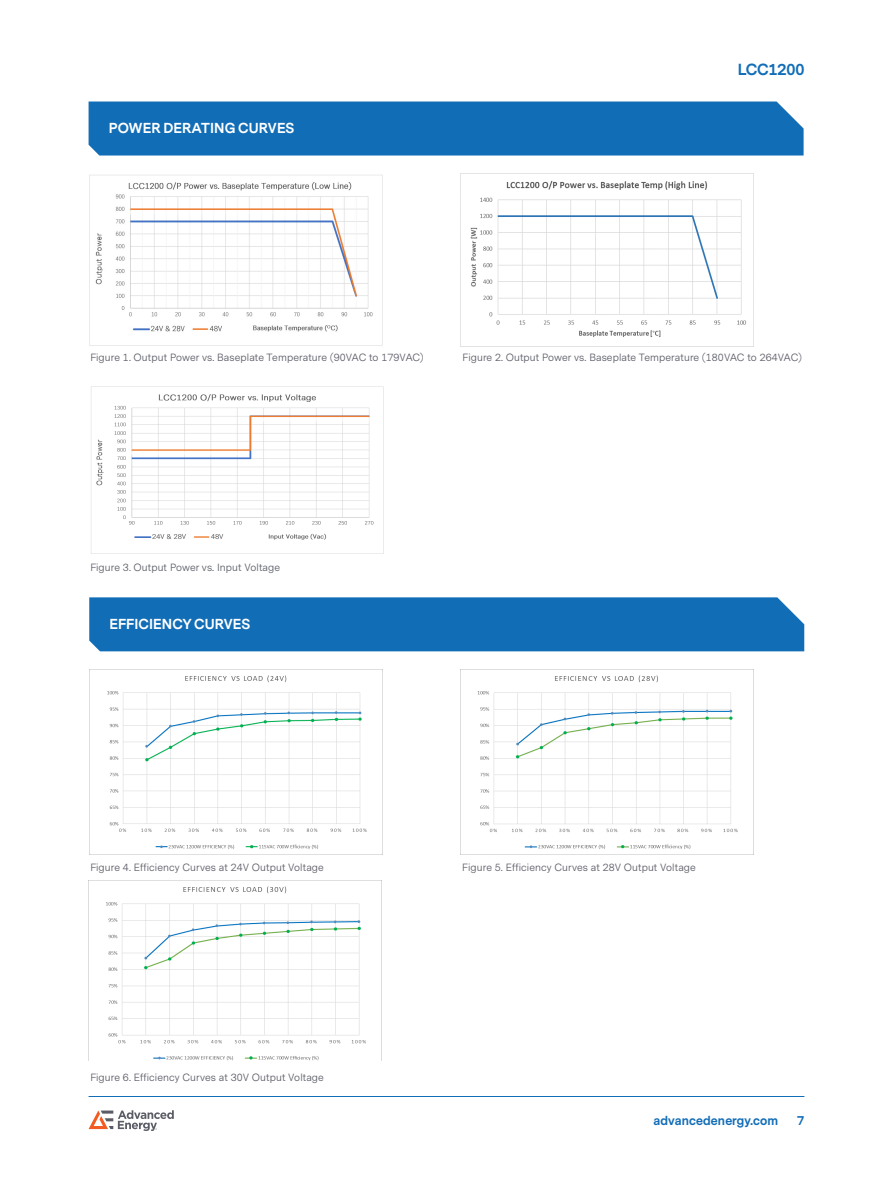
<style>
.page{position:relative;width:893px;height:1188px;background:#fff}
.page>*{position:absolute;margin:0;border:0;box-sizing:border-box;transform-origin:0 0}
.t1{font:700 15px "Messina Sans";letter-spacing:-.01em;color:#126db7}
.Heading_1{font:700 13.5px "Messina Sans";letter-spacing:.01em;color:#fff}
.t2{font:700 12px "Messina Sans";letter-spacing:.01em;color:#126db7}
.table_text{font:10.5px "Messina Sans";letter-spacing:.01em;color:#5a5c66}
</style>
<div class="page">
<hr style="left:89px;top:1096px;width:715px;height:1px;background:#126db7">
<svg style="left:89px;top:1110px;width:85px;height:21px"></svg>
<div style="left:89px;top:102px;width:715px;height:54px;background:#126db7"></div>
<img style="left:89px;top:175px;width:294px;height:171px">
<img style="left:460px;top:173px;width:293px;height:173px">
<img style="left:91px;top:386px;width:293px;height:168px">
<div style="left:89px;top:597px;width:715px;height:54px;background:#126db7"></div>
<img style="left:89px;top:669px;width:293px;height:185px">
<img style="left:461px;top:669px;width:293px;height:185px">
<img style="left:106px;top:881px;width:276px;height:180px">
<p class="Heading_1" style="left:109px;top:119px;width:187px">POWER DERATING CURVES</p>
<h1 class="t1" style="left:738px;top:59px;width:68px">LCC1200</h1>
<p class="table_text" style="left:90px;top:351px;width:335px">Figure 1. Output Power vs. Baseplate Temperature (90VAC to 179VAC)</p>
<p class="table_text" style="left:463px;top:351px;width:341px">Figure 2. Output Power vs. Baseplate Temperature (180VAC to 264VAC)</p>
<p class="table_text" style="left:90px;top:561px;width:191px">Figure 3. Output Power vs. Input Voltage</p>
<p class="Heading_1" style="left:110px;top:615px;width:142px">EFFICIENCY CURVES</p>
<p class="table_text" style="left:90px;top:861px;width:235px">Figure 4. Efficiency Curves at 24V Output Voltage</p>
<p class="table_text" style="left:462px;top:861px;width:235px">Figure 5. Efficiency Curves at 28V Output Voltage</p>
<p class="table_text" style="left:90px;top:1071px;width:235px">Figure 6. Efficiency Curves at 30V Output Voltage</p>
<p class="t2" style="left:653px;top:1113px;width:126px">advancedenergy.com</p>
<p class="t2" style="left:797px;top:1113px;width:9px">7</p>
</div>
